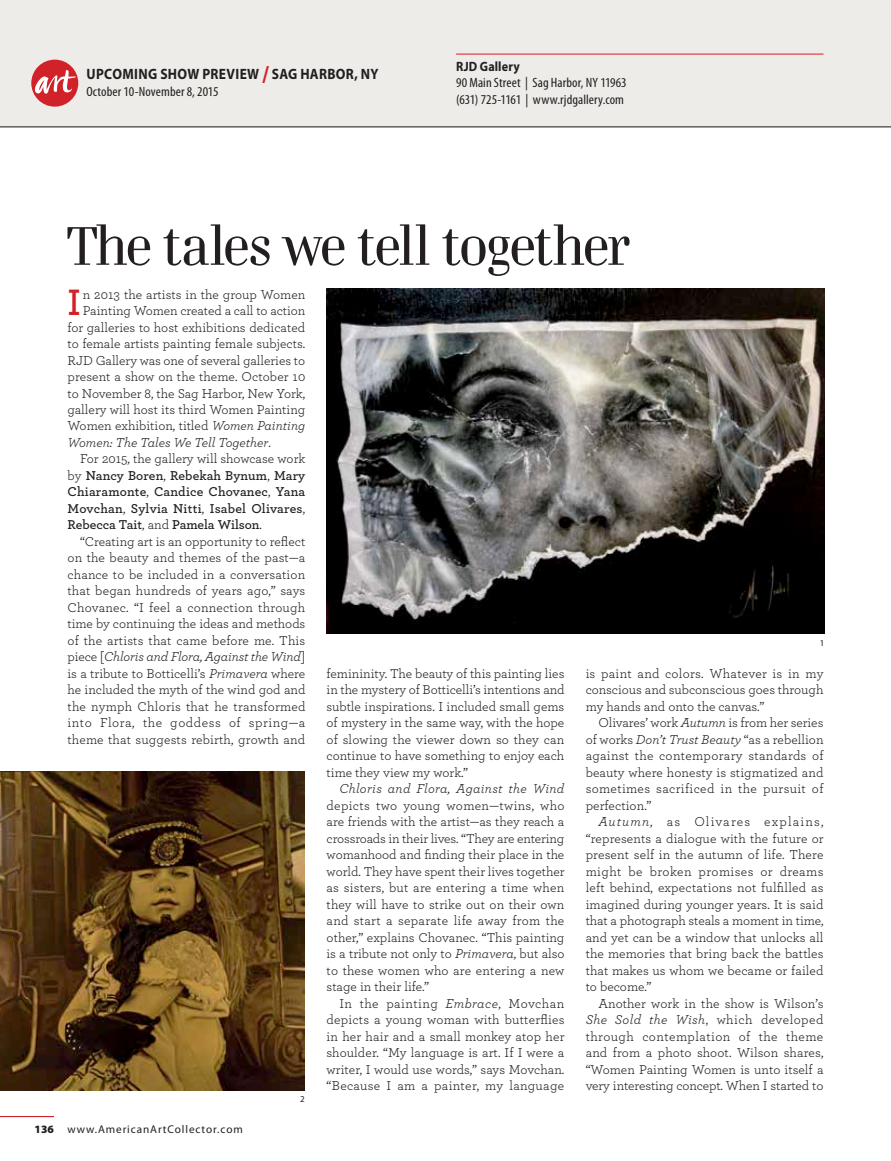
<style>
.page{position:relative;width:891px;height:1161px;background:#fff}
.page>*{position:absolute;margin:0;border:0;box-sizing:border-box;transform-origin:0 0}
.t1{font:51px "Danubia OT";letter-spacing:-.05em;color:#231e20}
.t2{font:600 38.55px "Archer";color:#d1222a}
.t3{font:700 15px "Myriad Pro";letter-spacing:.025em;color:#231e20;scale:.9 1}
.t4{font:13.5px/16.5px "Archer";color:#231e20;text-align:justify}
.t5{font:600 13.5px "Archer";letter-spacing:.005em;color:#231e20}
.t6{font:condensed 13.5px/16.2px "Myriad Pro";letter-spacing:.005em;color:#231e20;scale:1.05 1}
.t7{font:italic 13.5px "Archer";color:#231e20}
.t8{font:13.5px "Archer";letter-spacing:.04em;color:#231e20}
.t9{font:italic 13.5px "Archer";letter-spacing:.025em;color:#231e20}
.t10{font:700 13.5px "Myriad Pro";letter-spacing:.015em;color:#231e20;scale:.9 1}
.t11{font:11.25px "Myriad Pro";letter-spacing:.08em;color:#231e20}
.t12{font:9px "Myriad Pro";color:#231e20}
.s1{font-size:23.25px;color:#d1222a}
.s2{font-style:italic}
.s3{font-style:normal}
.s4{font-weight:400}
.s5{font-weight:900}
</style>
<div class="page">
<div style="left:0;top:0;width:891px;height:127px;background:#eeece9"></div>
<hr style="left:0;top:1116px;width:54px;height:1px;background:#d1222a">
<div style="left:31px;top:60px;width:47px;height:47px;background:#d1222a;border-radius:50%"></div>
<svg style="left:33px;top:70px;width:43px;height:24px"></svg>
<hr style="left:0;top:127px;width:891px;height:1px;background:#231e20">
<hr style="left:456px;top:54px;width:367px;height:1px;background:#d1222a">
<hr style="left:890px;top:0;width:1px;height:590px;background:#f1f1f1">
<img style="left:327px;top:288px;width:497px;height:346px">
<img style="left:0;top:771px;width:305px;height:320px">
<p class="t3" style="left:87px;top:66px;width:326px">UPCOMING SHOW PREVIEW <span class="s1">/</span> SAG HARBOR, NY</p>
<p class="t6" style="left:86px;top:83px;width:127px">October 10-November 8, 2015</p>
<p class="t10" style="left:456px;top:59px;width:72px">RJD Gallery</p>
<p class="t6" style="left:456px;top:75px;width:164px">90 Main Street | Sag Harbor, NY 11963 (631) 725-1161 | www.rjdgallery.com</p>
<h1 class="t1" style="left:68px;top:214px;width:564px">The tales we tell together</h1>
<h2 class="t2" style="left:68px;top:273px;width:15px">I</h2>
<p class="t4" style="left:83px;top:285px;width:224px">n 2013 the artists in the group Women</p>
<p class="t4" style="left:83px;top:302px;width:224px">Painting Women created a call to action</p>
<p class="t4" style="left:68px;top:318px;width:239px">for galleries to host exhibitions dedicated</p>
<p class="t4" style="left:68px;top:335px;width:239px">to female artists painting female subjects.</p>
<p class="t4" style="left:68px;top:351px;width:239px">RJD Gallery was one of several galleries to</p>
<p class="t4" style="left:68px;top:368px;width:239px">present a show on the theme. October 10</p>
<p class="t4" style="left:68px;top:384px;width:239px">to November 8, the Sag Harbor, New York,</p>
<p class="t4" style="left:68px;top:401px;width:239px">gallery will host its third Women Painting</p>
<p class="t4" style="left:68px;top:417px;width:239px">Women exhibition, titled <span class="s2">Women Painting</span></p>
<p class="t7" style="left:68px;top:433px;width:205px">Women: The Tales We Tell Together<span class="s3">.</span></p>
<p class="t4" style="left:80px;top:450px;width:227px">For 2015, the gallery will showcase work</p>
<p class="t5" style="left:68px;top:465px;width:239px"><span class="s4">by</span> Nancy Boren<span class="s4">,</span> Rebekah Bynum<span class="s4">,</span> Mary</p>
<p class="t5" style="left:68px;top:482px;width:239px">Chiaramonte<span class="s4">,</span> Candice Chovanec<span class="s4">,</span> Yana</p>
<p class="t5" style="left:68px;top:498px;width:239px">Movchan<span class="s4">,</span> Sylvia Nitti<span class="s4">,</span> Isabel Olivares<span class="s4">,</span></p>
<p class="t5" style="left:68px;top:515px;width:196px">Rebecca Tait<span class="s4">, and</span> Pamela Wilson<span class="s4">.</span></p>
<p class="t4" style="left:80px;top:533px;width:227px">“Creating art is an opportunity to reflect</p>
<p class="t4" style="left:68px;top:549px;width:239px">on the beauty and themes of the past—a</p>
<p class="t4" style="left:68px;top:566px;width:239px">chance to be included in a conversation</p>
<p class="t4" style="left:68px;top:582px;width:239px">that began hundreds of years ago,” says</p>
<p class="t4" style="left:68px;top:599px;width:239px">Chovanec. “I feel a connection through</p>
<p class="t4" style="left:68px;top:615px;width:239px">time by continuing the ideas and methods</p>
<p class="t4" style="left:68px;top:632px;width:239px">of the artists that came before me. This</p>
<p class="t7" style="left:68px;top:647px;width:239px"><span class="s3">piece [</span>Chloris and Flora, Against the Wind<span class="s3">]</span></p>
<p class="t4" style="left:68px;top:665px;width:239px">is a tribute to Botticelli’s <span class="s2">Primavera</span> where</p>
<p class="t4" style="left:68px;top:681px;width:239px">he included the myth of the wind god and</p>
<p class="t4" style="left:68px;top:698px;width:239px">the nymph Chloris that he transformed</p>
<p class="t8" style="left:68px;top:714px;width:239px">into Flora, the goddess of spring—a</p>
<p class="t4" style="left:68px;top:731px;width:239px">theme that suggests rebirth, growth and</p>
<p class="t11" style="left:35px;top:1123px;width:210px"><span class="s5">136</span> www.AmericanArtCollector.com</p>
<p class="t12" style="left:300px;top:1094px;width:6px">2</p>
<p class="t4" style="left:327px;top:665px;width:239px">femininity. The beauty of this painting lies in the mystery of Botticelli’s intentions and subtle inspirations. I included small gems of mystery in the same way, with the hope of slowing the viewer down so they can continue to have something to enjoy each time they view my work.”</p>
<p class="t9" style="left:339px;top:779px;width:227px">Chloris and Flora, Against the Wind</p>
<p class="t4" style="left:327px;top:797px;width:239px">depicts two young women—twins, who are friends with the artist—as they reach a crossroads in their lives. “They are entering womanhood and finding their place in the world. They have spent their lives together as sisters, but are entering a time when they will have to strike out on their own and start a separate life away from the other,” explains Chovanec. “This painting is a tribute not only to <span class="s2">Primavera</span>, but also to these women who are entering a new stage in their life.”</p>
<p class="t4" style="left:327px;top:995px;width:239px;text-indent:13px">In the painting <span class="s2">Embrace</span>, Movchan depicts a young woman with butterflies in her hair and a small monkey atop her shoulder. “My language is art. If I were a writer, I would use words,” says Movchan. “Because I am a painter, my language</p>
<p class="t12" style="left:820px;top:638px;width:6px">1</p>
<p class="t4" style="left:586px;top:664px;width:239px">is paint and colors. Whatever is in my conscious and subconscious goes through my hands and onto the canvas.”</p>
<p class="t4" style="left:586px;top:714px;width:239px;text-indent:13px">Olivares’ work <span class="s2">Autumn</span> is from her series of works <span class="s2">Don’t Trust Beauty</span> “as a rebellion against the contemporary standards of beauty where honesty is stigmatized and sometimes sacrificed in the pursuit of perfection.”</p>
<p class="t4" style="left:586px;top:813px;width:239px;text-indent:13px"><span class="s2">Autumn</span>, as Olivares explains, “represents a dialogue with the future or present self in the autumn of life. There might be broken promises or dreams left behind, expectations not fulfilled as imagined during younger years. It is said that a photograph steals a moment in time, and yet can be a window that unlocks all the memories that bring back the battles that makes us whom we became or failed to become.”</p>
<p class="t4" style="left:586px;top:994px;width:239px;text-indent:13px">Another work in the show is Wilson’s <span class="s2">She Sold the Wish</span>, which developed through contemplation of the theme and from a photo shoot. Wilson shares, “Women Painting Women is unto itself a very interesting concept. When I started to</p>
</div>
